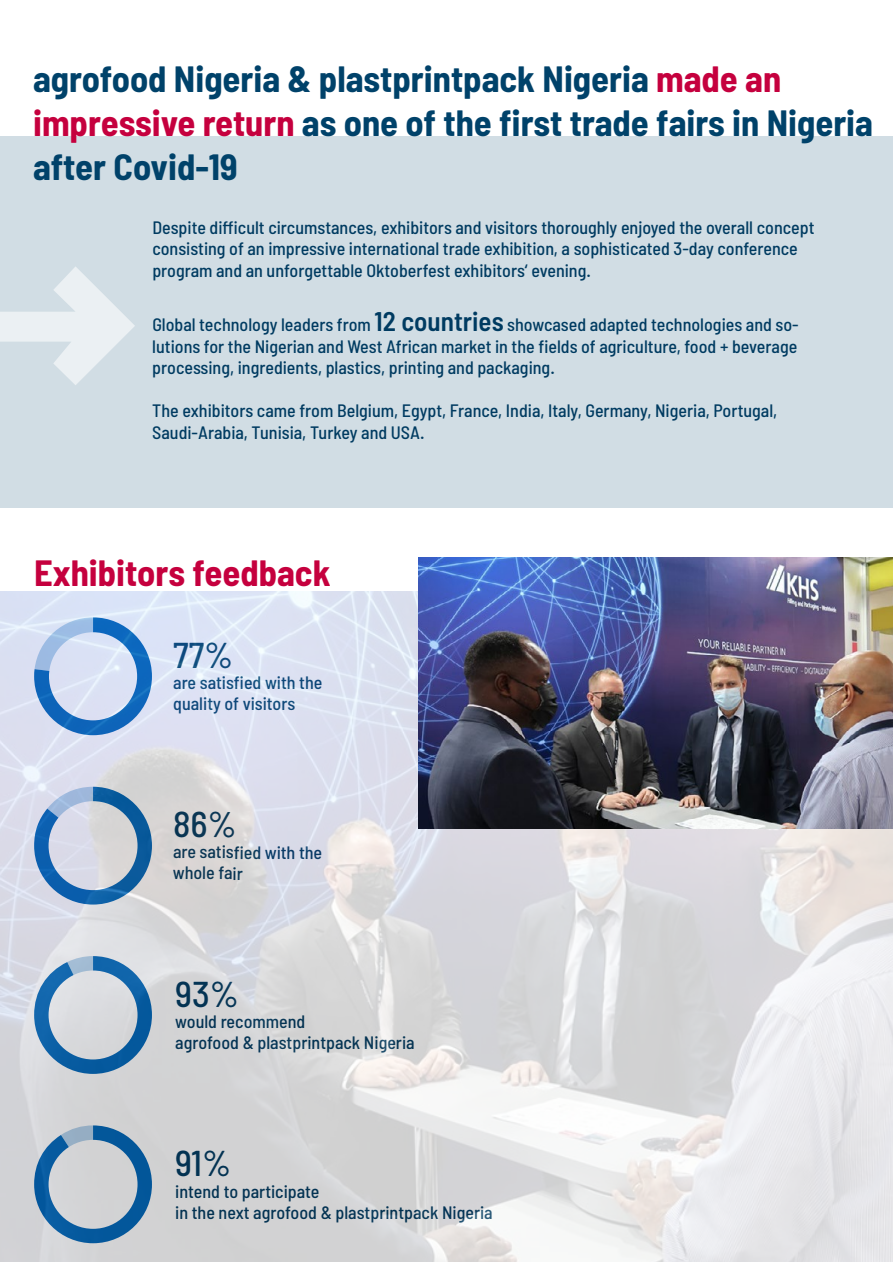
<style>
.page{position:relative;width:893px;height:1262px;background:#fff}
.page>*{position:absolute;margin:0;border:0;box-sizing:border-box;transform-origin:0 0}
.t1{font:700 semi-condensed 36.6px/44px "Barlow";color:#00426a}
.t2{font:700 semi-condensed 36.6px "Barlow";color:#c5003e}
.t3{font:500 semi-condensed 36px "Barlow";color:#003b61}
.t4{font:500 semi-condensed 36px "Barlow";color:#00426a}
.t5{font:500 semi-condensed 18px/21.6px "Barlow";color:#003b61}
.t6{font:500 semi-condensed 18px/21px "Barlow";color:#00426a}
.s1{color:#c5003e}
.s2{font-weight:600;font-size:27px}
</style>
<div class="page">
<div style="left:0;top:136px;width:892px;height:372px;background:#d1dde4"></div>
<svg style="left:0;top:267px;width:135px;height:118px"></svg>
<img style="left:0;top:592px;width:892px;height:670px">
<img style="left:418px;top:557px;width:474px;height:271px">
<h1 class="t1" style="left:33px;top:56px;width:841px">agrofood Nigeria &amp; plastprintpack Nigeria <span class="s1">made an impressive return</span> as one of the first trade fairs in Nigeria after Covid-19</h1>
<p class="t5" style="left:152px;top:216px;width:663px">Despite difficult circumstances, exhibitors and visitors thoroughly enjoyed the overall concept consisting of an impressive international trade exhibition, a sophisticated 3-day conference program and an unforgettable Oktoberfest exhibitors‘ evening.</p>
<p class="t5" style="left:152px;top:313px;width:648px;text-align:justify">Global technology leaders from <span class="s2">12 countries</span> showcased adapted technologies and so&shy;lutions for the Nigerian and West African market in the fields of agriculture, food + beverage processing, ingredients, plastics, printing and packaging.</p>
<p class="t5" style="left:152px;top:400px;width:626px">The exhibitors came from Belgium, Egypt, France, India, Italy, Germany, Nigeria, Portugal,<br>Saudi-Arabia, Tunisia, Turkey and USA.</p>
<h1 class="t2" style="left:34px;top:549px;width:298px">Exhibitors feedback</h1>
<h2 class="t4" style="left:173px;top:633px;width:62px">77%</h2>
<p class="t6" style="left:173px;top:672px;width:151px">are satisfied with the quality of visitors</p>
<h2 class="t3" style="left:173px;top:802px;width:65px">86%</h2>
<p class="t5" style="left:173px;top:841px;width:151px;line-height:20.7px">are satisfied with the whole fair</p>
<h2 class="t3" style="left:175px;top:971px;width:65px">93%</h2>
<p class="t5" style="left:175px;top:1010px;width:241px;line-height:21px">would recommend<br>agrofood &amp; plastprintpack Nigeria</p>
<h2 class="t3" style="left:175px;top:1141px;width:57px">91%</h2>
<p class="t5" style="left:175px;top:1180px;width:319px;line-height:21px">intend to participate<br>in the next agrofood &amp; plastprintpack Nigeria</p>
</div>
